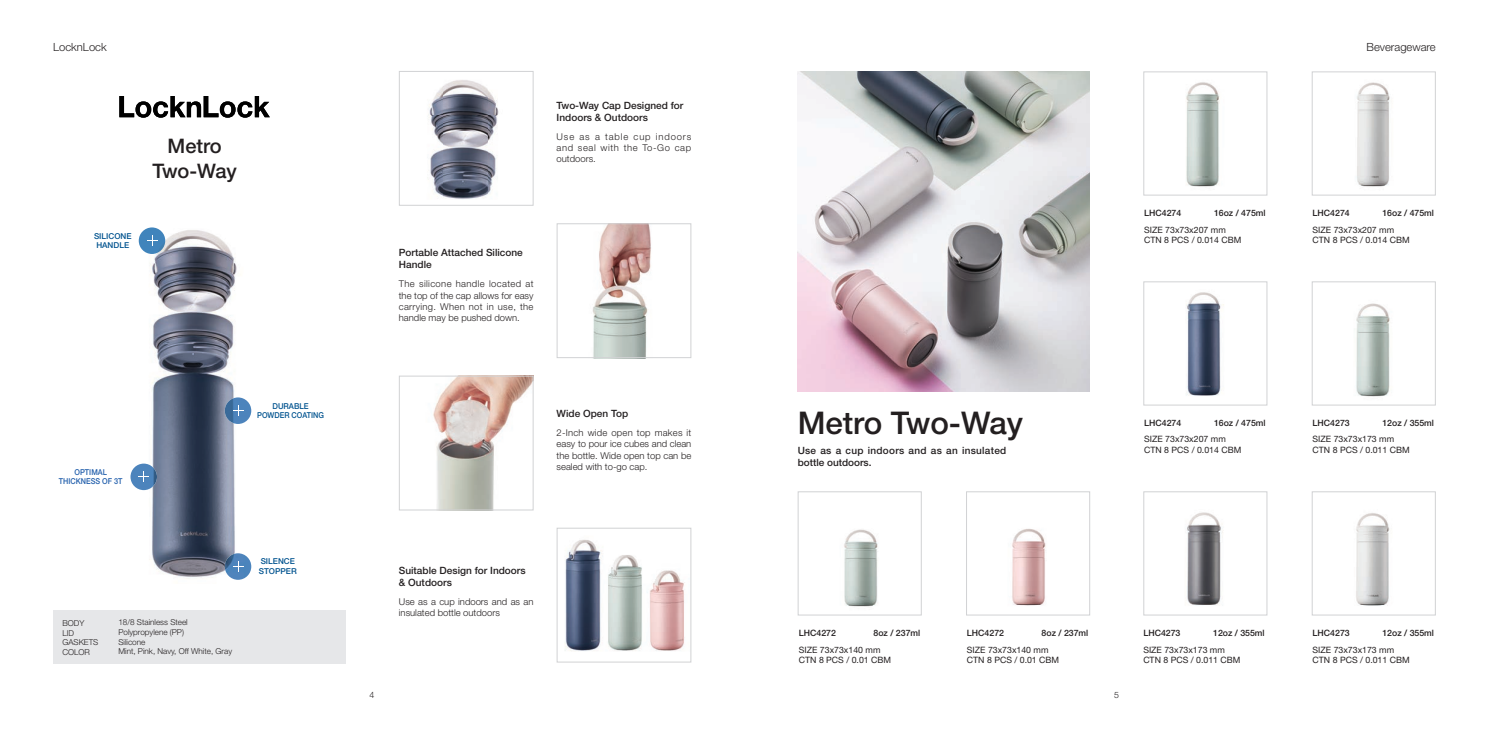
<style>
.page{position:relative;width:1489px;height:745px;background:#fff}
.page>*{position:absolute;margin:0;border:0;box-sizing:border-box;transform-origin:0 0}
.t1{font:500 31.25px "Helvetica Neue LT Std";color:#231f20}
.t2{font:500 20px/24px "Helvetica Neue LT Std";color:#231f20;text-align:center}
.t3{font:300 11.25px "Helvetica Neue LT Std";color:#231f20}
.t4{font:500 10px/12px "Helvetica Neue LT Std";color:#231f20}
.t5{font:500 10px/12px "Helvetica Neue LT Std";letter-spacing:.03em;color:#231f20}
.t6{font:300 9.38px/11.2px "Helvetica Neue LT Std";color:#231f20;text-align:justify}
.t7{font:8.75px/10.5px "Helvetica Neue LT Std";color:#231f20}
.t8{font:500 8.75px "Helvetica Neue LT Std";color:#231f20}
.t9{font:300 8.75px "Helvetica Neue LT Std";color:#231f20}
.t10{font:300 8.12px/9.8px "Helvetica Neue LT Std";color:#231f20}
.t11{font:500 8.12px/9.8px "Helvetica Neue LT Std";color:#00538f}
.t12{font:500 8.12px/9.8px "Helvetica Neue LT Std";color:#00538f;text-align:center;scale:.94 1}
.t13{font:500 8.12px/9.8px "Helvetica Neue LT Std";color:#225fac;text-align:center;scale:.9 1}
</style>
<div class="page">
<img style="left:844px;top:529px;width:34px;height:78px">
<div style="left:797px;top:491px;width:124px;height:124px;border:1px solid #d1d2d4"></div>
<img style="left:1012px;top:529px;width:34px;height:77px">
<div style="left:966px;top:491px;width:124px;height:124px;border:1px solid #d1d2d4"></div>
<img style="left:1356px;top:513px;width:34px;height:93px">
<div style="left:1311px;top:491px;width:124px;height:124px;border:1px solid #d1d2d4"></div>
<img style="left:1187px;top:512px;width:36px;height:94px">
<div style="left:1143px;top:491px;width:124px;height:124px;border:1px solid #d1d2d4"></div>
<img style="left:1356px;top:303px;width:34px;height:94px">
<div style="left:1311px;top:281px;width:124px;height:124px;border:1px solid #d1d2d4"></div>
<img style="left:1186px;top:292px;width:38px;height:104px">
<div style="left:1143px;top:281px;width:124px;height:124px;border:1px solid #d1d2d4"></div>
<img style="left:1356px;top:82px;width:34px;height:105px">
<div style="left:1311px;top:71px;width:124px;height:124px;border:1px solid #d1d2d4"></div>
<img style="left:1186px;top:82px;width:34px;height:105px">
<div style="left:1143px;top:71px;width:124px;height:124px;border:1px solid #d1d2d4"></div>
<div style="left:53px;top:609px;width:293px;height:54px;background:#e6e7e9"></div>
<img style="left:132px;top:230px;width:120px;height:350px">
<img style="left:428px;top:80px;width:71px;height:119px">
<div style="left:399px;top:71px;width:134px;height:135px;border:1px solid #d1d2d4"></div>
<img style="left:433px;top:377px;width:98px;height:131px">
<div style="left:399px;top:375px;width:134px;height:135px;border:1px solid #d1d2d4"></div>
<img style="left:592px;top:225px;width:59px;height:131px">
<div style="left:556px;top:223px;width:135px;height:135px;border:1px solid #d1d2d4"></div>
<img style="left:565px;top:539px;width:120px;height:112px">
<div style="left:556px;top:527px;width:135px;height:135px;border:1px solid #d1d2d4"></div>
<img style="left:797px;top:72px;width:292px;height:319px">
<svg style="left:119px;top:96px;width:151px;height:22px"></svg>
<img style="left:139px;top:227px;width:26px;height:27px;border-radius:13px">
<svg style="left:147px;top:235px;width:10px;height:11px"></svg>
<img style="left:225px;top:553px;width:26px;height:26px;border-radius:13px">
<svg style="left:233px;top:561px;width:10px;height:10px"></svg>
<img style="left:225px;top:397px;width:26px;height:26px;border-radius:13px">
<svg style="left:233px;top:405px;width:10px;height:10px"></svg>
<img style="left:130px;top:463px;width:27px;height:27px;border-radius:13px">
<svg style="left:138px;top:471px;width:11px;height:11px"></svg>
<p class="t3" style="left:53px;top:40px;width:55px">LocknLock</p>
<p class="t3" style="left:1366px;top:40px;width:71px">Beverageware</p>
<p class="t11" style="left:94px;top:230px;width:39px">SILICONE<br>HANDLE</p>
<h2 class="t2" style="left:152px;top:134px;width:86px">Metro<br>Two-Way</h2>
<p class="t13" style="left:59px;top:466px;width:72px">OPTIMAL<br>THICKNESS OF 3T</p>
<p class="t12" style="left:257px;top:400px;width:72px">DURABLE<br>POWDER COATING</p>
<p class="t10" style="left:62px;top:617px;width:37px">BODY<br>LID<br>GASKETS<br>COLOR</p>
<p class="t10" style="left:118px;top:616px;width:115px">18/8 Stainless Steel<br>Polypropylene (PP)<br>Silicone<br>Mint, Pink, Navy, Off White, Gray</p>
<p class="t11" style="left:259px;top:556px;width:39px">SILENCE<br>STOPPER</p>
<p class="t4" style="left:556px;top:99px;width:128px">Two-Way Cap Designed for<br>Indoors &amp; Outdoors</p>
<p class="t6" style="left:556px;top:130px;width:136px">Use as a table cup indoors and seal with the To-Go cap outdoors.</p>
<p class="t4" style="left:399px;top:246px;width:125px">Portable Attached Silicone<br>Handle</p>
<p class="t6" style="left:399px;top:278px;width:136px">The silicone handle located at the top of the cap allows for easy carrying. When not in use, the handle may be pushed down.</p>
<p class="t4" style="left:556px;top:407px;width:73px">Wide Open Top</p>
<p class="t6" style="left:556px;top:426px;width:136px">2-Inch wide open top makes it easy to pour ice cubes and clean the bottle. Wide open top can be sealed with to-go cap.</p>
<p class="t4" style="left:399px;top:564px;width:128px">Suitable Design for Indoors &amp; Outdoors</p>
<p class="t6" style="left:399px;top:595px;width:136px">Use as a cup indoors and as an insulated bottle outdoors</p>
<h1 class="t1" style="left:797px;top:404px;width:227px">Metro Two-Way</h1>
<p class="t5" style="left:797px;top:444px;width:210px">Use as a cup indoors and as an insulated bottle outdoors.</p>
<p class="t8" style="left:1144px;top:208px;width:39px">LHC4274</p>
<p class="t7" style="left:1144px;top:224px;width:99px">SIZE 73x73x207 mm<br>CTN 8 PCS / 0.014 CBM</p>
<p class="t8" style="left:1213px;top:208px;width:53px">16oz / 475ml</p>
<p class="t8" style="left:1312px;top:208px;width:39px">LHC4274</p>
<p class="t7" style="left:1312px;top:224px;width:99px">SIZE 73x73x207 mm<br>CTN 8 PCS / 0.014 CBM</p>
<p class="t8" style="left:1382px;top:208px;width:53px">16oz / 475ml</p>
<p class="t8" style="left:1144px;top:417px;width:39px">LHC4274</p>
<p class="t7" style="left:1144px;top:433px;width:99px">SIZE 73x73x207 mm<br>CTN 8 PCS / 0.014 CBM</p>
<p class="t8" style="left:1213px;top:417px;width:53px">16oz / 475ml</p>
<p class="t8" style="left:1312px;top:417px;width:39px">LHC4273</p>
<p class="t7" style="left:1312px;top:433px;width:99px">SIZE 73x73x173 mm<br>CTN 8 PCS / 0.011 CBM</p>
<p class="t8" style="left:1382px;top:417px;width:53px">12oz / 355ml</p>
<p class="t8" style="left:798px;top:627px;width:39px">LHC4272</p>
<p class="t8" style="left:1041px;top:627px;width:48px">8oz / 237ml</p>
<p class="t7" style="left:798px;top:643px;width:94px">SIZE 73x73x140 mm<br>CTN 8 PCS / 0.01 CBM</p>
<p class="t8" style="left:873px;top:627px;width:48px">8oz / 237ml</p>
<p class="t8" style="left:966px;top:627px;width:39px">LHC4272</p>
<p class="t8" style="left:1212px;top:627px;width:53px">12oz / 355ml</p>
<p class="t7" style="left:966px;top:643px;width:94px">SIZE 73x73x140 mm<br>CTN 8 PCS / 0.01 CBM</p>
<p class="t8" style="left:1143px;top:627px;width:39px">LHC4273</p>
<p class="t8" style="left:1382px;top:627px;width:53px">12oz / 355ml</p>
<p class="t7" style="left:1143px;top:643px;width:99px">SIZE 73x73x173 mm<br>CTN 8 PCS / 0.011 CBM</p>
<p class="t8" style="left:1312px;top:627px;width:39px">LHC4273</p>
<p class="t7" style="left:1312px;top:643px;width:99px">SIZE 73x73x173 mm<br>CTN 8 PCS / 0.011 CBM</p>
<p class="t9" style="left:369px;top:689px;width:6px">4</p>
<p class="t9" style="left:1114px;top:689px;width:6px">5</p>
</div>
